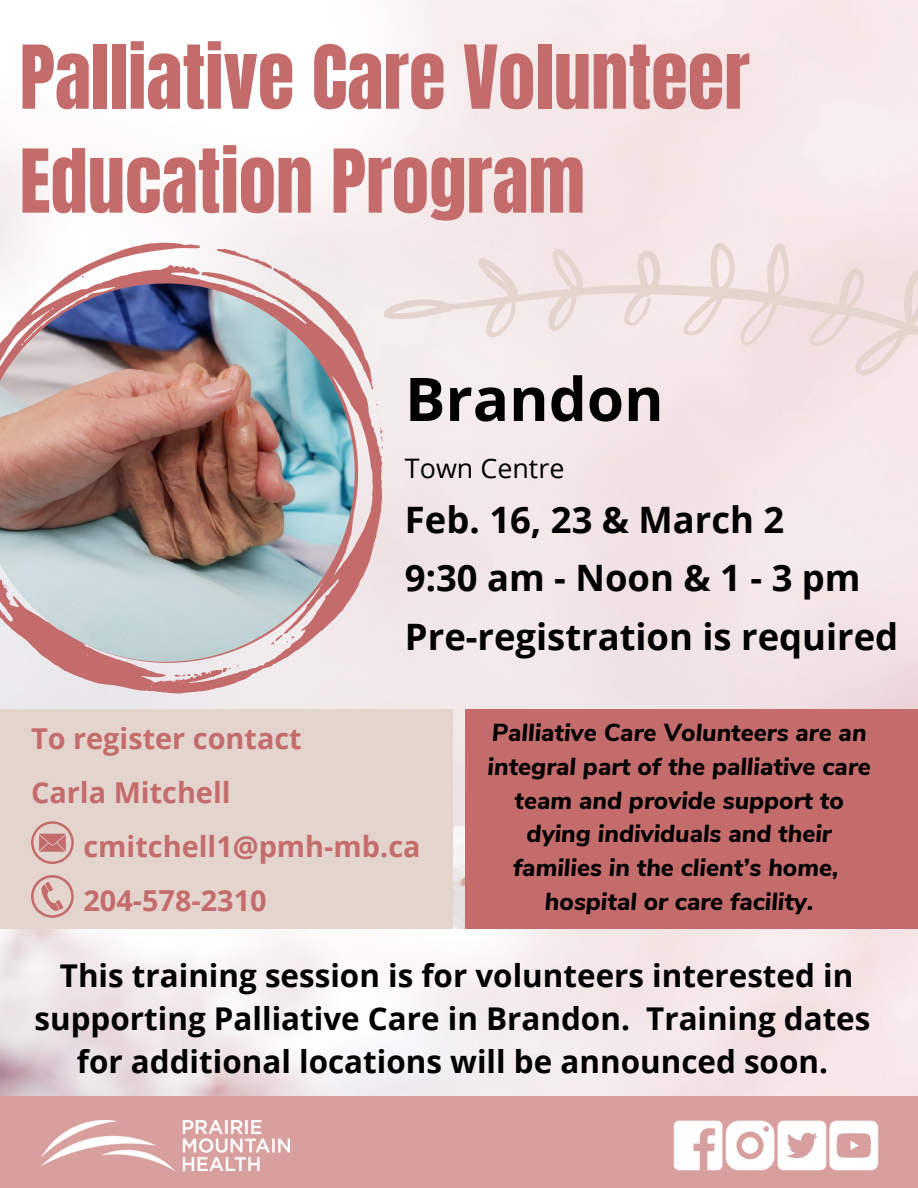
<style>
.page{position:relative;width:918px;height:1188px;background:#fff}
.page>*{position:absolute;margin:0;border:0;box-sizing:border-box;transform-origin:0 0}
.t1{font:74.7px/103.9px "Anton";color:#c46c6c}
.t2{font:700 60.15px "Open Sans";color:#000}
.t3{font:700 36.45px/58.3px "Open Sans";color:#000}
.t4{font:700 31.35px/42.8px "Open Sans";color:#000;text-align:center}
.t5{font:700 28.8px/54px "Open Sans";color:#c46c6c}
.t6{font:26.85px "Open Sans";color:#000}
.t7{font:italic 800 24.6px/33.8px "Nunito Sans";color:#000;text-align:center}
</style>
<div class="page">
<svg style="left:384px;top:243px;width:534px;height:132px;background:#f1e3e3"></svg>
<svg style="left:0;top:243px;width:382px;height:450px;fill:#f0e9ec"></svg>
<svg style="left:217px;top:249px;width:157px;height:143px"></svg>
<svg style="left:378px;top:412px;width:6px;height:37px"></svg>
<svg style="left:175px;top:674px;width:16px;height:3px"></svg>
<svg style="left:216px;top:664px;width:23px;height:8px"></svg>
<img style="left:0;top:283px;width:355px;height:379px">
<div style="left:0;top:710px;width:453px;height:219px;background:#e4d4ce"></div>
<div style="left:465px;top:710px;width:453px;height:219px;background:#c46c6c"></div>
<svg style="left:31px;top:875px;width:43px;height:43px"></svg>
<div style="left:0;top:1096px;width:918px;height:92px;background:#d89f9f"></div>
<img style="left:42px;top:1121px;width:247px;height:49px">
<img style="left:673px;top:1121px;width:206px;height:49px">
<svg style="left:31px;top:821px;width:43px;height:43px"></svg>
<h1 class="t1" style="left:20px;top:27px;width:732px">Palliative Care Volunteer<br>Education Program</h1>
<h2 class="t2" style="left:405px;top:357px;width:260px">Brandon</h2>
<p class="t6" style="left:405px;top:449px;width:161px">Town Centre</p>
<h3 class="t3" style="left:405px;top:490px;width:495px">Feb. 16, 23 &amp; March 2<br>9:30 am - Noon &amp; 1 - 3 pm<br>Pre-registration is required</h3>
<p class="t5" style="left:31px;top:710px;width:272px">To register contact<br>Carla Mitchell</p>
<p class="t5" style="left:83px;top:818px;width:339px">cmitchell1@pmh-mb.ca<br>204-578-2310</p>
<p class="t7" style="left:488px;top:716px;width:385px">Palliative Care Volunteers are an integral part of the palliative care team and provide support to dying individuals and their families in the client’s home, hospital or care facility.</p>
<p class="t4" style="left:35px;top:954px;width:837px">This training session is for volunteers interested in supporting Palliative Care in Brandon. Training dates for additional locations will be announced soon.</p>
</div>
